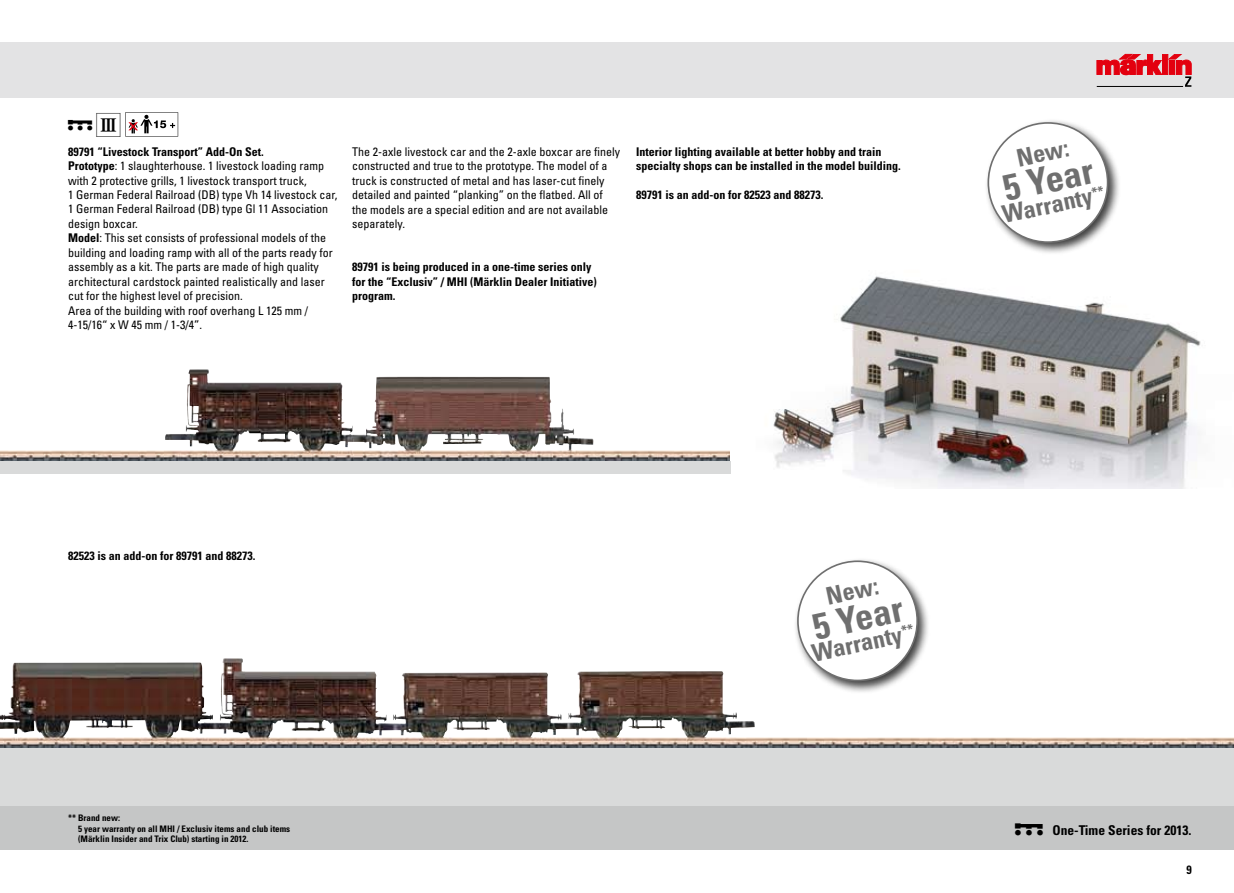
<style>
.page{position:relative;width:1234px;height:893px;background:#fff}
.page>*{position:absolute;margin:0;border:0;box-sizing:border-box;transform-origin:0 0}
.t1{font:700 condensed 36.6px "Univers";color:#6f6f6f}
.t2{font:34.5px "Maerk 2";color:#000}
.t3{font:30px "Maerk 2";color:#000}
.t4{font:700 condensed 24.45px "Univers";color:#6f6f6f}
.t5{font:700 condensed 13.5px "Univers";color:#000}
.t6{font:condensed 12px/14.4px "Univers";color:#000}
.t7{font:700 condensed 12px/14.4px "Univers";color:#000}
.t8{font:700 condensed 9px/10.5px "Univers";color:#000}
.s1{font-weight:700}
</style>
<div class="page">
<img style="left:0;top:661px;width:1233px;height:87px">
<img style="left:0;top:369px;width:730px;height:92px">
<div style="left:0;top:43px;width:1233px;height:55px;background:#e3e3e4"></div>
<div style="left:1162px;top:54px;width:5px;height:20px;background:#e3000f"></div>
<hr style="left:1096px;top:86px;width:86px;height:1px;background:#000">
<svg style="left:1096px;top:54px;width:65px;height:22px"></svg>
<svg style="left:1167px;top:54px;width:24px;height:33px"></svg>
<div style="left:0;top:806px;width:1233px;height:44px;background:#c5c6c6"></div>
<div style="left:0;top:748px;width:1233px;height:58px;background:#d9dada"></div>
<img style="left:730px;top:276px;width:471px;height:212px">
<svg style="left:125px;top:112px;width:53px;height:25px"></svg>
<div style="left:793px;top:557px;width:137px;height:137px;background:#000;opacity:.75"></div>
<div style="left:797px;top:561px;width:120px;height:119px;background:#fff;border-radius:50%"></div>
<div style="left:797px;top:560px;width:120px;height:121px;border:2px solid #6f6f6f;border-radius:50%"></div>
<div style="left:983px;top:118px;width:137px;height:138px;background:#000;opacity:.75"></div>
<div style="left:988px;top:123px;width:119px;height:119px;background:#fff;border-radius:50%"></div>
<div style="left:987px;top:122px;width:121px;height:121px;border:2px solid #6f6f6f;border-radius:50%"></div>
<div style="left:0;top:461px;width:730px;height:13px;background:#d9dada"></div>
<p class="t3" style="left:68px;top:109px;width:59px">!3</p>
<p class="t6" style="left:68px;top:144px;width:271px"><span class="s1">89791 “Livestock Transport” Add-On Set.<br>Prototype</span>: 1 slaughterhouse. 1 livestock loading ramp with 2 protective grills, 1 livestock transport truck,<br>1 German Federal Railroad (DB) type Vh 14 livestock car, 1 German Federal Railroad (DB) type Gl 11 Association design boxcar.<br><span class="s1">Model</span>: This set consists of professional models of the building and loading ramp with all of the parts ready for assembly as a kit. The parts are made of high quality architectural cardstock painted realistically and laser cut for the highest level of precision.<br>Area of the building with roof overhang L 125 mm / 4-15/16“ x W 45 mm / 1-3/4”.</p>
<p class="t7" style="left:636px;top:144px;width:266px">Interior lighting available at better hobby and train specialty shops can be installed in the model building.</p>
<p class="t6" style="left:352px;top:144px;width:269px">The 2-axle livestock car and the 2-axle boxcar are finely constructed and true to the prototype. The model of a truck is constructed of metal and has laser-cut finely detailed and painted “planking” on the flatbed. All of the models are a special edition and are not available separately.</p>
<p class="t7" style="left:636px;top:188px;width:189px">89791 is an add-on for 82523 and 88273.</p>
<p class="t7" style="left:352px;top:260px;width:246px">89791 is being produced in a one-time series only for the “Exclusiv” / MHI (Märklin Dealer Initiative) program.</p>
<p class="t4" style="left:1013px;top:143px;width:54px;rotate:-12deg">New:</p>
<p class="t1" style="left:998px;top:167px;width:93px;rotate:-12deg">5 Year</p>
<p class="t4" style="left:999px;top:200px;width:106px;rotate:-12deg">Warranty<sup>**</sup></p>
<p class="t7" style="left:68px;top:549px;width:189px">82523 is an add-on for 89791 and 88273.</p>
<p class="t8" style="left:78px;top:813px;width:213px;text-indent:-10px">** Brand new:<br>5 year warranty on all MHI / Exclusiv items and club items (Märklin Insider and Trix Club) starting in 2012.</p>
<p class="t4" style="left:823px;top:582px;width:54px;rotate:-12deg">New:</p>
<p class="t1" style="left:808px;top:605px;width:93px;rotate:-12deg">5 Year</p>
<p class="t4" style="left:809px;top:638px;width:106px;rotate:-12deg">Warranty<sup>**</sup></p>
<p class="t2" style="left:1014px;top:811px;width:34px">!</p>
<p class="t5" style="left:1052px;top:822px;width:140px">One-Time Series for 2013.</p>
<p class="t7" style="left:1186px;top:862px;width:7px">9</p>
</div>
